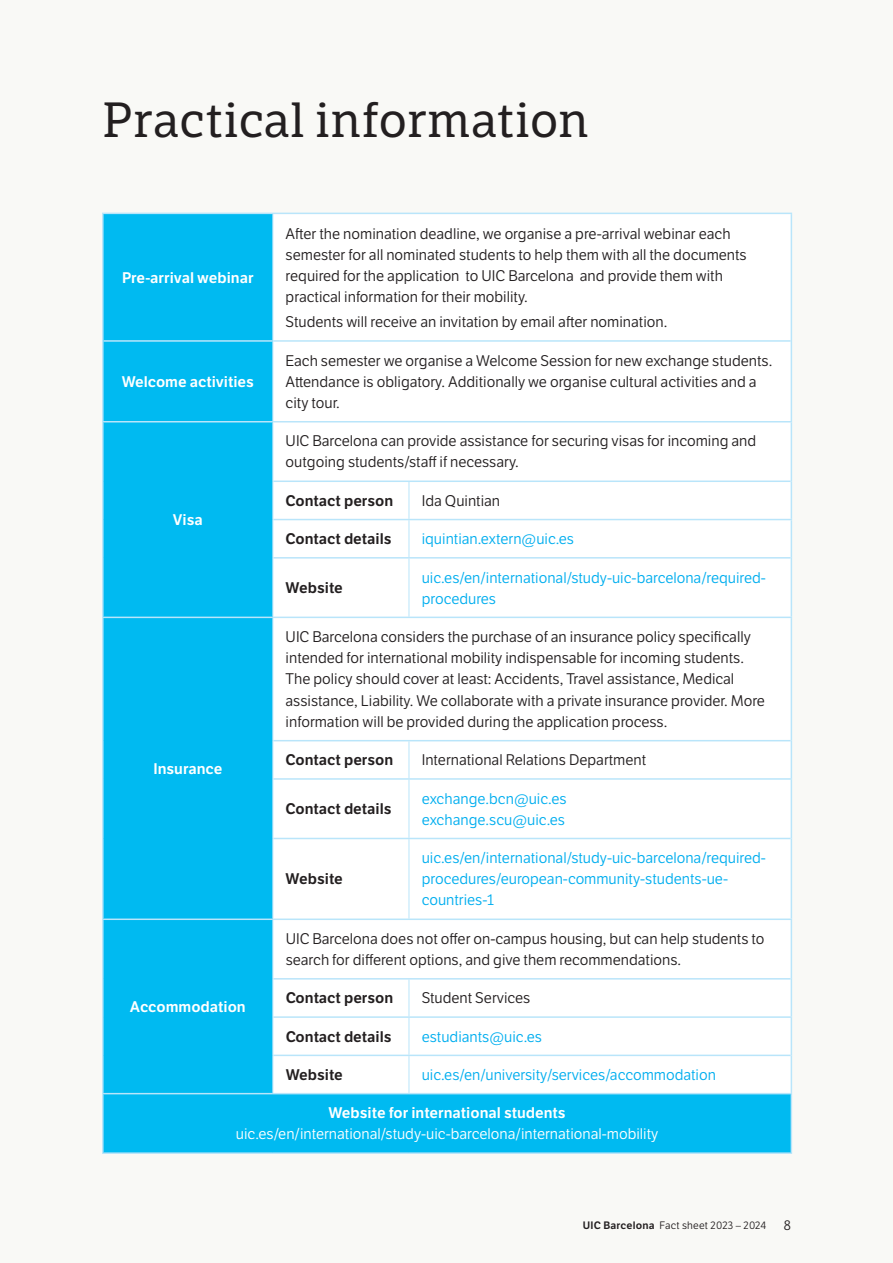
<style>
.page{position:relative;width:893px;height:1263px;background:#f9f9f6}
.page>*{position:absolute;margin:0;border:0;box-sizing:border-box;transform-origin:0 0}
.t1{font:48px "LFT Etica Sheriff";color:#231f20}
.t2{font:15px/21px "LFT Etica Bk";color:#231f20}
.t3{font:15px/21px "LFT Etica Bk";color:#00aeef}
.t4{font:15px "LFT Etica SB";color:#231f20}
.t5{font:15px "LFT Etica SB";color:#fff}
.t6{font:15px "LFT Etica Bk";color:#fff}
.t7{font:13.5px "LFT Etica Bk";color:#231f20}
.t8{font:10.5px "LFT Etica Bk";letter-spacing:.01em;color:#231f20}
.s1{font-family:"LFT Etica SB"}
</style>
<div class="page">
<div style="left:104px;top:214px;width:687px;height:938px;background:#00baf1"></div>
<div style="left:273px;top:214px;width:518px;height:879px;background:#fff"></div>
<hr style="left:272px;top:214px;width:1px;height:126px;background:#b9e5fa">
<hr style="left:272px;top:342px;width:1px;height:79px;background:#b9e5fa">
<hr style="left:272px;top:422px;width:1px;height:59px;background:#b9e5fa">
<hr style="left:272px;top:481px;width:1px;height:38px;background:#b9e5fa">
<hr style="left:408px;top:482px;width:1px;height:37px;background:#b9e5fa">
<hr style="left:272px;top:519px;width:1px;height:39px;background:#b9e5fa">
<hr style="left:408px;top:520px;width:1px;height:37px;background:#b9e5fa">
<hr style="left:272px;top:558px;width:1px;height:59px;background:#b9e5fa">
<hr style="left:408px;top:559px;width:1px;height:58px;background:#b9e5fa">
<hr style="left:272px;top:618px;width:1px;height:123px;background:#b9e5fa">
<hr style="left:272px;top:741px;width:1px;height:38px;background:#b9e5fa">
<hr style="left:408px;top:741px;width:1px;height:37px;background:#b9e5fa">
<hr style="left:272px;top:779px;width:1px;height:59px;background:#b9e5fa">
<hr style="left:408px;top:780px;width:1px;height:58px;background:#b9e5fa">
<hr style="left:272px;top:838px;width:1px;height:80px;background:#b9e5fa">
<hr style="left:408px;top:839px;width:1px;height:79px;background:#b9e5fa">
<hr style="left:272px;top:920px;width:1px;height:59px;background:#b9e5fa">
<hr style="left:272px;top:979px;width:1px;height:38px;background:#b9e5fa">
<hr style="left:408px;top:979px;width:1px;height:37px;background:#b9e5fa">
<hr style="left:272px;top:1017px;width:1px;height:38px;background:#b9e5fa">
<hr style="left:408px;top:1018px;width:1px;height:36px;background:#b9e5fa">
<hr style="left:272px;top:1055px;width:1px;height:38px;background:#b9e5fa">
<hr style="left:408px;top:1056px;width:1px;height:37px;background:#b9e5fa">
<hr style="left:102px;top:213px;width:171px;height:1px;background:#b9e5fa">
<hr style="left:102px;top:214px;width:2px;height:127px;background:#b9e5fa">
<hr style="left:273px;top:213px;width:136px;height:1px;background:#b9e5fa">
<hr style="left:409px;top:213px;width:383px;height:1px;background:#b9e5fa">
<hr style="left:791px;top:214px;width:1px;height:127px;background:#b9e5fa">
<hr style="left:102px;top:341px;width:2px;height:80px;background:#b9e5fa">
<hr style="left:791px;top:341px;width:1px;height:80px;background:#b9e5fa">
<hr style="left:104px;top:340px;width:169px;height:2px;background:#b9e5fa">
<hr style="left:273px;top:340px;width:136px;height:2px;background:#b9e5fa">
<hr style="left:409px;top:340px;width:382px;height:2px;background:#b9e5fa">
<hr style="left:102px;top:421px;width:171px;height:1px;background:#b9e5fa">
<hr style="left:102px;top:422px;width:2px;height:59px;background:#b9e5fa">
<hr style="left:102px;top:481px;width:2px;height:38px;background:#b9e5fa">
<hr style="left:102px;top:519px;width:2px;height:39px;background:#b9e5fa">
<hr style="left:102px;top:558px;width:2px;height:59px;background:#b9e5fa">
<hr style="left:273px;top:421px;width:136px;height:1px;background:#b9e5fa">
<hr style="left:409px;top:421px;width:383px;height:1px;background:#b9e5fa">
<hr style="left:791px;top:422px;width:1px;height:59px;background:#b9e5fa">
<hr style="left:791px;top:481px;width:1px;height:38px;background:#b9e5fa">
<hr style="left:273px;top:519px;width:136px;height:1px;background:#b9e5fa">
<hr style="left:409px;top:519px;width:383px;height:1px;background:#b9e5fa">
<hr style="left:791px;top:520px;width:1px;height:38px;background:#b9e5fa">
<hr style="left:273px;top:480px;width:136px;height:2px;background:#b9e5fa">
<hr style="left:409px;top:480px;width:382px;height:2px;background:#b9e5fa">
<hr style="left:273px;top:557px;width:136px;height:2px;background:#b9e5fa">
<hr style="left:409px;top:557px;width:382px;height:2px;background:#b9e5fa">
<hr style="left:791px;top:558px;width:1px;height:59px;background:#b9e5fa">
<hr style="left:102px;top:617px;width:171px;height:1px;background:#b9e5fa">
<hr style="left:102px;top:618px;width:2px;height:123px;background:#b9e5fa">
<hr style="left:102px;top:741px;width:2px;height:38px;background:#b9e5fa">
<hr style="left:102px;top:779px;width:2px;height:59px;background:#b9e5fa">
<hr style="left:102px;top:838px;width:2px;height:80px;background:#b9e5fa">
<hr style="left:273px;top:617px;width:136px;height:1px;background:#b9e5fa">
<hr style="left:409px;top:617px;width:383px;height:1px;background:#b9e5fa">
<hr style="left:791px;top:618px;width:1px;height:123px;background:#b9e5fa">
<hr style="left:791px;top:741px;width:1px;height:37px;background:#b9e5fa">
<hr style="left:273px;top:778px;width:136px;height:2px;background:#b9e5fa">
<hr style="left:409px;top:778px;width:383px;height:2px;background:#b9e5fa">
<hr style="left:791px;top:780px;width:1px;height:58px;background:#b9e5fa">
<hr style="left:273px;top:740px;width:136px;height:1px;background:#b9e5fa">
<hr style="left:409px;top:740px;width:382px;height:1px;background:#b9e5fa">
<hr style="left:273px;top:838px;width:136px;height:1px;background:#b9e5fa">
<hr style="left:409px;top:838px;width:382px;height:1px;background:#b9e5fa">
<hr style="left:791px;top:838px;width:1px;height:80px;background:#b9e5fa">
<hr style="left:102px;top:918px;width:171px;height:2px;background:#b9e5fa">
<hr style="left:102px;top:920px;width:2px;height:59px;background:#b9e5fa">
<hr style="left:102px;top:979px;width:2px;height:38px;background:#b9e5fa">
<hr style="left:102px;top:1017px;width:2px;height:38px;background:#b9e5fa">
<hr style="left:102px;top:1055px;width:2px;height:38px;background:#b9e5fa">
<hr style="left:273px;top:918px;width:136px;height:2px;background:#b9e5fa">
<hr style="left:409px;top:918px;width:383px;height:2px;background:#b9e5fa">
<hr style="left:791px;top:920px;width:1px;height:59px;background:#b9e5fa">
<hr style="left:791px;top:979px;width:1px;height:37px;background:#b9e5fa">
<hr style="left:273px;top:1016px;width:136px;height:2px;background:#b9e5fa">
<hr style="left:409px;top:1016px;width:383px;height:2px;background:#b9e5fa">
<hr style="left:791px;top:1018px;width:1px;height:37px;background:#b9e5fa">
<hr style="left:273px;top:978px;width:136px;height:1px;background:#b9e5fa">
<hr style="left:409px;top:978px;width:382px;height:1px;background:#b9e5fa">
<hr style="left:273px;top:1054px;width:136px;height:2px;background:#b9e5fa">
<hr style="left:409px;top:1054px;width:382px;height:2px;background:#b9e5fa">
<hr style="left:791px;top:1055px;width:1px;height:38px;background:#b9e5fa">
<hr style="left:102px;top:1093px;width:171px;height:1px;background:#b9e5fa">
<hr style="left:102px;top:1094px;width:2px;height:58px;background:#b9e5fa">
<hr style="left:273px;top:1093px;width:136px;height:1px;background:#b9e5fa">
<hr style="left:409px;top:1093px;width:383px;height:1px;background:#b9e5fa">
<hr style="left:791px;top:1094px;width:1px;height:58px;background:#b9e5fa">
<hr style="left:102px;top:1152px;width:171px;height:2px;background:#b9e5fa">
<hr style="left:273px;top:1152px;width:136px;height:2px;background:#b9e5fa">
<hr style="left:409px;top:1152px;width:383px;height:2px;background:#b9e5fa">
<h1 class="t1" style="left:102px;top:91px;width:489px">Practical information</h1>
<p class="t5" style="left:122px;top:268px;width:133px">Pre-arrival webinar</p>
<p class="t5" style="left:122px;top:372px;width:134px">Welcome activities</p>
<p class="t5" style="left:173px;top:511px;width:31px">Visa</p>
<p class="t5" style="left:153px;top:759px;width:70px">Insurance</p>
<p class="t2" style="left:286px;top:223px;width:463px">After the nomination deadline, we organise a pre-arrival webinar each semester for all nominated students to help them with all the documents required for the application to UIC Barcelona and provide them with practical information for their mobility.</p>
<p class="t2" style="left:286px;top:311px;width:383px">Students will receive an invitation by email after nomination.</p>
<p class="t2" style="left:286px;top:350px;width:488px">Each semester we organise a Welcome Session for new exchange students.<br>Attendance is obligatory. Additionally we organise cultural activities and a city tour.</p>
<p class="t2" style="left:286px;top:431px;width:472px">UIC Barcelona can provide assistance for securing visas for incoming and outgoing students/staff if necessary.</p>
<p class="t4" style="left:286px;top:491px;width:109px">Contact person</p>
<p class="t2" style="left:422px;top:490px;width:80px">Ida Quintian</p>
<p class="t4" style="left:286px;top:530px;width:107px">Contact details</p>
<p class="t3" style="left:422px;top:529px;width:154px">iquintian.extern@uic.es</p>
<p class="t4" style="left:286px;top:579px;width:59px">Website</p>
<p class="t3" style="left:422px;top:567px;width:346px">uic.es/en/international/study-uic-barcelona/required&shy;procedures</p>
<p class="t2" style="left:286px;top:627px;width:481px">UIC Barcelona considers the purchase of an insurance policy specifically intended for international mobility indispensable for incoming students.<br>The policy should cover at least: Accidents, Travel assistance, Medical assistance, Liability. We collaborate with a private insurance provider. More information will be provided during the application process.</p>
<p class="t4" style="left:286px;top:751px;width:109px">Contact person</p>
<p class="t2" style="left:422px;top:750px;width:226px">International Relations Department</p>
<p class="t4" style="left:286px;top:800px;width:107px">Contact details</p>
<p class="t3" style="left:422px;top:788px;width:146px">exchange.bcn@uic.es exchange.scu@uic.es</p>
<p class="t4" style="left:286px;top:870px;width:59px">Website</p>
<p class="t3" style="left:422px;top:848px;width:346px">uic.es/en/international/study-uic-barcelona/required&shy;procedures/european-community-students-ue&shy;countries-1</p>
<p class="t2" style="left:286px;top:929px;width:480px">UIC Barcelona does not offer on-campus housing, but can help students to search for different options, and give them recommendations.</p>
<p class="t4" style="left:286px;top:989px;width:109px">Contact person</p>
<p class="t2" style="left:422px;top:988px;width:110px">Student Services</p>
<p class="t4" style="left:286px;top:1027px;width:107px">Contact details</p>
<p class="t3" style="left:422px;top:1026px;width:122px">estudiants@uic.es</p>
<p class="t4" style="left:286px;top:1065px;width:59px">Website</p>
<p class="t3" style="left:422px;top:1064px;width:296px">uic.es/en/university/services/accommodation</p>
<p class="t5" style="left:328px;top:1104px;width:239px">Website for international students</p>
<p class="t6" style="left:236px;top:1125px;width:424px">uic.es/en/international/study-uic-barcelona/international-mobility</p>
<p class="t5" style="left:130px;top:997px;width:117px">Accommodation</p>
<p class="t8" style="left:583px;top:1219px;width:185px"><span class="s1">UIC Barcelona</span> Fact sheet 2023 – 2024</p>
<p class="t7" style="left:784px;top:1217px;width:9px">8</p>
</div>
